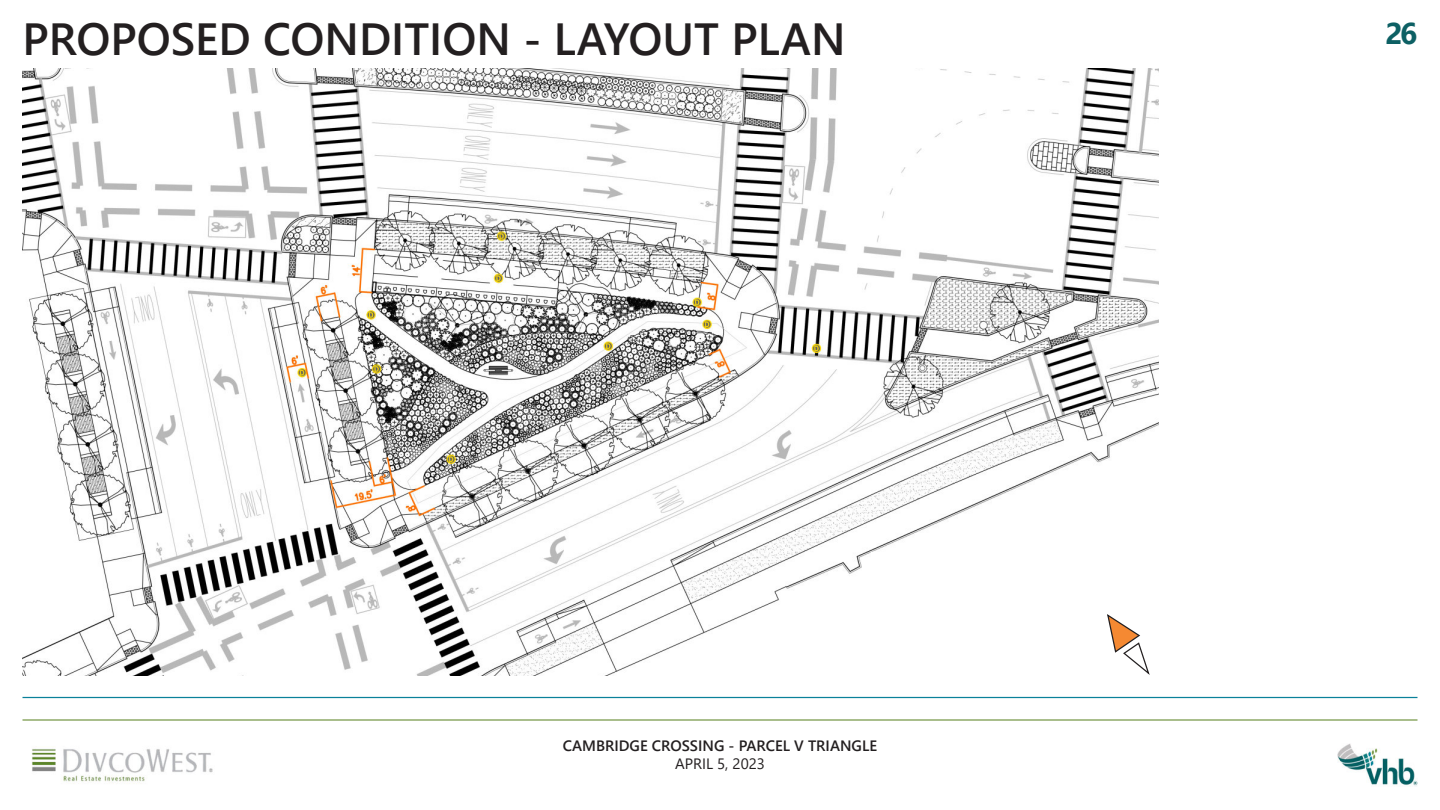
<style>
.page{position:relative;width:1440px;height:810px;background:#fff}
.page>*{position:absolute;margin:0;border:0;box-sizing:border-box;transform-origin:0 0}
.t1{font:600 45px "Segoe UI";color:#231f20}
.t2{font:700 30px "Segoe UI";color:#0d6064}
.t3{font:600 15px "Segoe UI";color:#231f20}
.t4{font:15px "Segoe UI";color:#231f20}
</style>
<div class="page">
<img style="left:1337px;top:744px;width:81px;height:42px">
<hr style="left:22px;top:719px;width:1396px;height:2px;background:#769849">
<hr style="left:22px;top:697px;width:1396px;height:1px;background:#0a819a">
<img style="left:31px;top:748px;width:182px;height:36px">
<img style="left:22px;top:68px;width:1137px;height:608px">
<div style="left:871px;top:552px;width:299px;height:130px;background:#fff"></div>
<div style="left:712px;top:636px;width:80px;height:49px;background:#fff"></div>
<svg style="left:1107px;top:614px;width:43px;height:61px"></svg>
<p class="t1" style="left:22px;top:-3px;width:825px">PROPOSED CONDITION - LAYOUT PLAN</p>
<p class="t3" style="left:563px;top:732px;width:316px">CAMBRIDGE CROSSING - PARCEL V TRIANGLE</p>
<p class="t4" style="left:675px;top:750px;width:91px">APRIL 5, 2023</p>
<h2 class="t2" style="left:1386px;top:5px;width:33px">26</h2>
</div>
